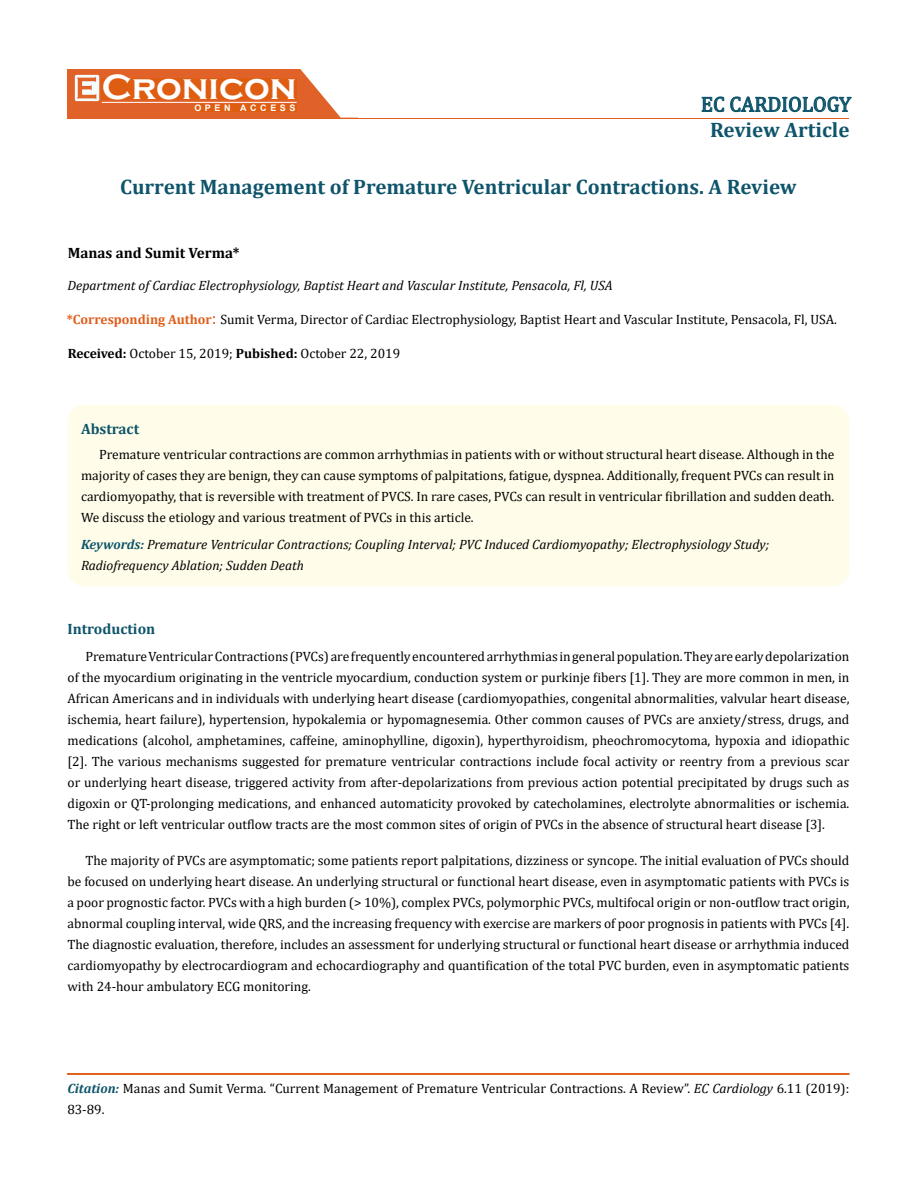
<style>
.page{position:relative;width:917px;height:1188px;background:#fff}
.page>*{position:absolute;margin:0;border:0;box-sizing:border-box;transform-origin:0 0}
.t1{font:700 36px "Copperplate Gothic";color:#fff}
.t2{font:700 21px "Cambria";color:#0e546a}
.t3{font:21px "Cambria";color:#0e546a}
.t4{font:700 15px "Cambria";color:#0e546a}
.t5{font:700 15px "Cambria";color:#000}
.t6{font:13.5px/21px "Cambria";color:#000;text-align:justify}
.t7{font:italic 13.5px/21px "Cambria";color:#000}
.t8{font:700 9px "Arial";letter-spacing:.4em;color:#fff}
.s1{font-weight:700;color:#e05d1a}
.s2{font-size:18px;color:#e05d1a}
.s3{font-weight:700}
.s4{font-weight:700;color:#0e546a}
.s5{font-weight:700;font-style:italic;color:#0e546a}
.s6{font-style:italic}
</style>
<div class="page">
<div style="left:67px;top:70px;width:290px;height:49px;background:#e06228"></div>
<svg style="left:300px;top:69px;width:58px;height:49px"></svg>
<img style="left:75px;top:75px;width:24px;height:26px">
<div style="left:102px;top:79px;width:195px;height:21px;background:#df5d11"></div>
<div style="left:194px;top:105px;width:103px;height:7px;background:#df5d11"></div>
<svg style="left:701px;top:97px;width:23px;height:15px"></svg>
<svg style="left:730px;top:97px;width:121px;height:15px"></svg>
<hr style="left:102px;top:102px;width:194px;height:1px;background:#fff">
<hr style="left:279px;top:118px;width:569px;height:1px;background:#e05d1a">
<div style="left:67px;top:1074px;width:782px;height:1px;border:1px solid #e05d1a"></div>
<div style="left:67px;top:405px;width:782px;height:182px;background:#fffde9;border-radius:18px"></div>
<h1 class="t1" style="left:102px;top:68px;width:196px">Cronicon</h1>
<p class="t8" style="left:194px;top:102px;width:103px">OPEN ACCESS</p>
<h2 class="t3" style="left:701px;top:92px;width:152px">EC CARDIOLOGY</h2>
<h2 class="t2" style="left:710px;top:115px;width:141px">Review Article</h2>
<h2 class="t2" style="left:120px;top:172px;width:678px">Current Management of Premature Ventricular Contractions. A Review</h2>
<p class="t5" style="left:68px;top:243px;width:173px">Manas and Sumit Verma*</p>
<p class="t7" style="left:67px;top:274px;width:546px">Department of Cardiac Electrophysiology, Baptist Heart and Vascular Institute, Pensacola, Fl, USA</p>
<p class="t6" style="left:67px;top:309px;width:771px"><span class="s1">*Corresponding Author</span><span class="s2">:</span> Sumit Verma, Director of Cardiac Electrophysiology, Baptist Heart and Vascular Institute, Pensacola, Fl, USA.</p>
<p class="t6" style="left:68px;top:343px;width:334px"><span class="s3">Received:</span> October 15, 2019; <span class="s3">Pubished:</span> October 22, 2019</p>
<p class="t4" style="left:81px;top:419px;width:60px">Abstract</p>
<p class="t6" style="left:81px;top:444px;width:754px;text-indent:18px">Premature ventricular contractions are common arrhythmias in patients with or without structural heart disease. Although in the majority of cases they are benign, they can cause symptoms of palpitations, fatigue, dyspnea. Additionally, frequent PVCs can result in cardiomyopathy, that is reversible with treatment of PVCS. In rare cases, PVCs can result in ventricular fibrillation and sudden death.<br>We discuss the etiology and various treatment of PVCs in this article.</p>
<p class="t7" style="left:81px;top:533px;width:689px"><span class="s4">Keywords:</span> Premature Ventricular Contractions; Coupling Interval; PVC Induced Cardiomyopathy; Electrophysiology Study;<br>Radiofrequency Ablation; Sudden Death</p>
<p class="t4" style="left:67px;top:618px;width:89px">Introduction</p>
<p class="t6" style="left:67px;top:646px;width:783px;text-indent:18px">Premature Ventricular Contractions (PVCs) are frequently encountered arrhythmias in general population. They are early depolarization of the myocardium originating in the ventricle myocardium, conduction system or purkinje fibers [1]. They are more common in men, in African Americans and in individuals with underlying heart disease (cardiomyopathies, congenital abnormalities, valvular heart disease, ischemia, heart failure), hypertension, hypokalemia or hypomagnesemia. Other common causes of PVCs are anxiety/stress, drugs, and medications (alcohol, amphetamines, caffeine, aminophylline, digoxin), hyperthyroidism, pheochromocytoma, hypoxia and idiopathic [2]. The various mechanisms suggested for premature ventricular contractions include focal activity or reentry from a previous scar or underlying heart disease, triggered activity from after-depolarizations from previous action potential precipitated by drugs such as digoxin or QT-prolonging medications, and enhanced automaticity provoked by catecholamines, electrolyte abnormalities or ischemia.<br>The right or left ventricular outflow tracts are the most common sites of origin of PVCs in the absence of structural heart disease [3].</p>
<p class="t6" style="left:67px;top:850px;width:783px;text-indent:18px">The majority of PVCs are asymptomatic; some patients report palpitations, dizziness or syncope. The initial evaluation of PVCs should be focused on underlying heart disease. An underlying structural or functional heart disease, even in asymptomatic patients with PVCs is a poor prognostic factor. PVCs with a high burden (&gt; 10%), complex PVCs, polymorphic PVCs, multifocal origin or non-outflow tract origin, abnormal coupling interval, wide QRS, and the increasing frequency with exercise are markers of poor prognosis in patients with PVCs [4].<br>The diagnostic evaluation, therefore, includes an assessment for underlying structural or functional heart disease or arrhythmia induced cardiomyopathy by electrocardiogram and echocardiography and quantification of the total PVC burden, even in asymptomatic patients with 24-hour ambulatory ECG monitoring.</p>
<p class="t6" style="left:67px;top:1078px;width:783px"><span class="s5">Citation:</span> Manas and Sumit Verma. “Current Management of Premature Ventricular Contractions. A Review”. <span class="s6">EC Cardiology</span> 6.11 (2019):<br>83-89.</p>
</div>
